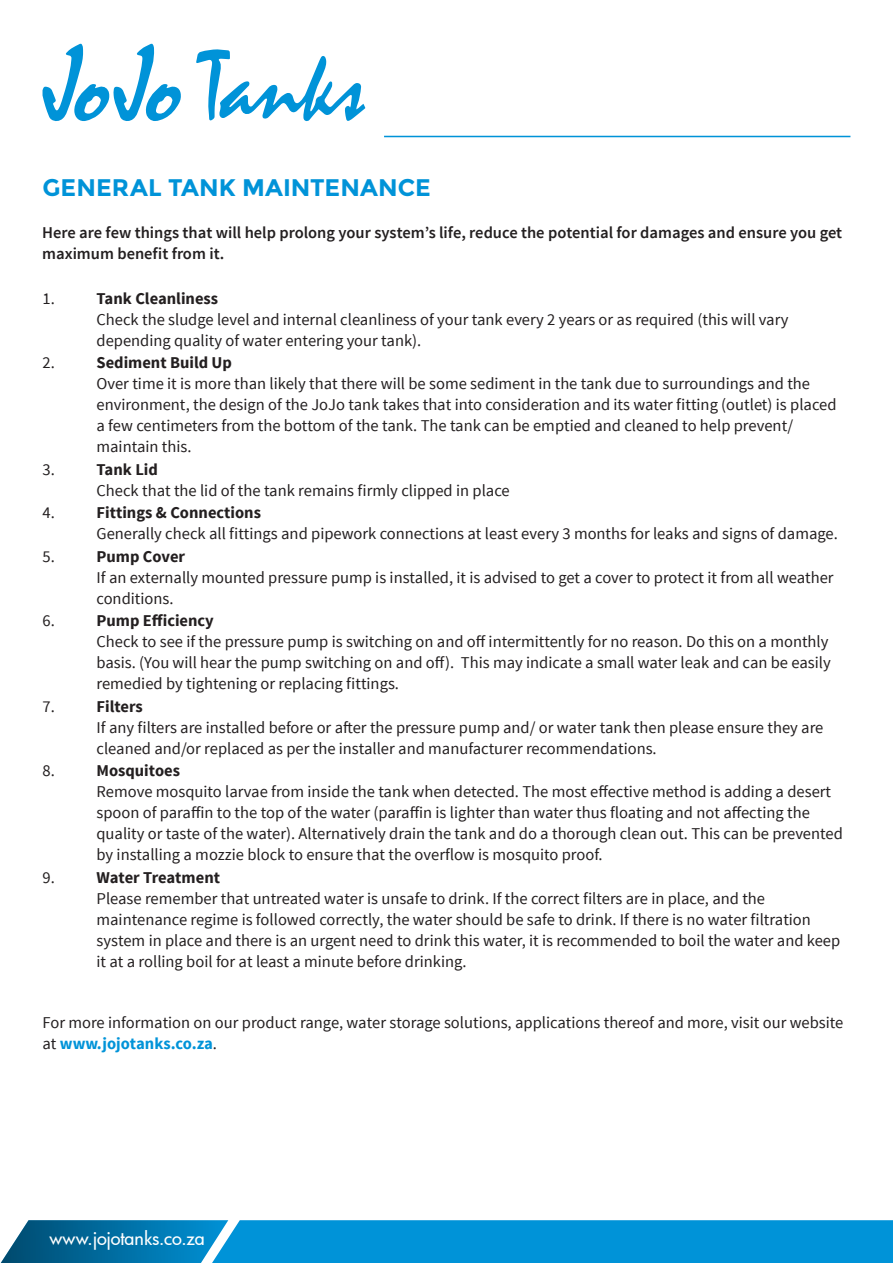
<style>
.page{position:relative;width:893px;height:1263px;background:#fff}
.page>*{position:absolute;margin:0;border:0;box-sizing:border-box;transform-origin:0 0}
.t1{font:700 24px "Montserrat";letter-spacing:.005em;color:#0093d8}
.t2{font:500 18px "Futura";letter-spacing:-.005em;color:#fff}
.t3{font:16.5px/21px "Source Sans Pro";color:#231f20}
.t4{font:600 16.5px/21px "Source Sans Pro";color:#231f20}
.t5{font:700 16.5px "Source Sans Pro";color:#231f20}
.s1{font-weight:700;color:#0093d8}
</style>
<div class="page">
<svg style="left:1px;top:1220px;width:892px;height:43px;background:#088ecd"></svg>
<svg style="left:43px;top:44px;width:322px;height:78px"></svg>
<hr style="left:385px;top:136px;width:465px;height:1px;background:#0093d8">
<h1 class="t1" style="left:43px;top:174px;width:390px">GENERAL TANK MAINTENANCE</h1>
<p class="t4" style="left:42px;top:223px;width:801px">Here are few things that will help prolong your system’s life, reduce the potential for damages and ensure you get maximum benefit from it.</p>
<p class="t3" style="left:43px;top:288px;width:14px">1.</p>
<p class="t5" style="left:97px;top:288px;width:123px">Tank Cleanliness</p>
<p class="t3" style="left:97px;top:309px;width:693px">Check the sludge level and internal cleanliness of your tank every 2 years or as required (this will vary depending quality of water entering your tank).</p>
<p class="t3" style="left:43px;top:352px;width:14px">2.</p>
<p class="t5" style="left:97px;top:352px;width:137px">Sediment Build Up</p>
<p class="t3" style="left:97px;top:373px;width:741px">Over time it is more than likely that there will be some sediment in the tank due to surroundings and the environment, the design of the JoJo tank takes that into consideration and its water fitting (outlet) is placed a few centimeters from the bottom of the tank. The tank can be emptied and cleaned to help prevent/ maintain this.</p>
<p class="t3" style="left:43px;top:459px;width:14px">3.</p>
<p class="t5" style="left:97px;top:459px;width:63px">Tank Lid</p>
<p class="t3" style="left:97px;top:480px;width:415px">Check that the lid of the tank remains firmly clipped in place</p>
<p class="t3" style="left:43px;top:502px;width:14px">4.</p>
<p class="t5" style="left:97px;top:502px;width:166px">Fittings &amp; Connections</p>
<p class="t3" style="left:97px;top:523px;width:743px">Generally check all fittings and pipework connections at least every 3 months for leaks and signs of damage.</p>
<p class="t3" style="left:43px;top:546px;width:14px">5.</p>
<p class="t5" style="left:97px;top:546px;width:90px">Pump Cover</p>
<p class="t3" style="left:97px;top:567px;width:739px">If an externally mounted pressure pump is installed, it is advised to get a cover to protect it from all weather conditions.</p>
<p class="t3" style="left:43px;top:611px;width:14px">6.</p>
<p class="t5" style="left:97px;top:610px;width:119px">Pump Efficiency</p>
<p class="t3" style="left:97px;top:632px;width:736px">Check to see if the pressure pump is switching on and off intermittently for no reason. Do this on a monthly basis. (You will hear the pump switching on and off). This may indicate a small water leak and can be easily remedied by tightening or replacing fittings.</p>
<p class="t3" style="left:43px;top:696px;width:14px">7.</p>
<p class="t5" style="left:97px;top:696px;width:48px">Filters</p>
<p class="t3" style="left:97px;top:717px;width:728px">If any filters are installed before or after the pressure pump and/ or water tank then please ensure they are cleaned and/or replaced as per the installer and manufacturer recommendations.</p>
<p class="t3" style="left:43px;top:761px;width:14px">8.</p>
<p class="t5" style="left:97px;top:760px;width:85px">Mosquitoes</p>
<p class="t3" style="left:97px;top:782px;width:748px">Remove mosquito larvae from inside the tank when detected. The most effective method is adding a desert spoon of paraffin to the top of the water (paraffin is lighter than water thus floating and not affecting the quality or taste of the water). Alternatively drain the tank and do a thorough clean out. This can be prevented by installing a mozzie block to ensure that the overflow is mosquito proof.</p>
<p class="t3" style="left:43px;top:867px;width:14px">9.</p>
<p class="t5" style="left:97px;top:867px;width:125px">Water Treatment</p>
<p class="t3" style="left:97px;top:888px;width:745px">Please remember that untreated water is unsafe to drink. If the correct filters are in place, and the maintenance regime is followed correctly, the water should be safe to drink. If there is no water filtration system in place and there is an urgent need to drink this water, it is recommended to boil the water and keep it at a rolling boil for at least a minute before drinking.</p>
<p class="t3" style="left:43px;top:1013px;width:802px">For more information on our product range, water storage solutions, applications thereof and more, visit our website at <span class="s1">www.jojotanks.co.za</span>.</p>
<p class="t2" style="left:49px;top:1226px;width:157px">www.jojotanks.co.za</p>
</div>
